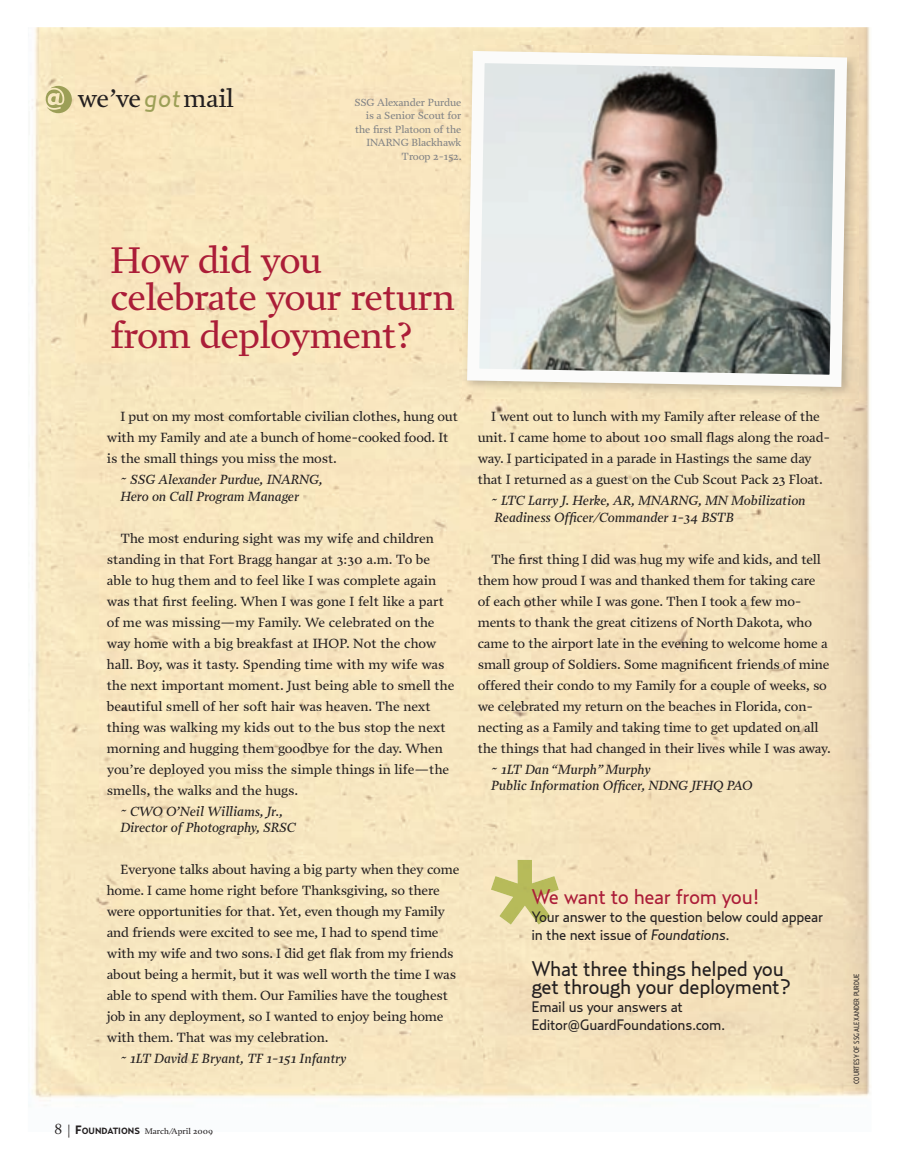
<style>
.page{position:relative;width:905px;height:1175px;background:#fff}
.page>*{position:absolute;margin:0;border:0;box-sizing:border-box;transform-origin:0 0}
.t1{font:37.5px/37.5px "Prensa";letter-spacing:-.02em;color:#ab1d38}
.t2{font:25.5px "Prensa";letter-spacing:-.01em;color:#231f20}
.t3{font:21px/18px "Relay";letter-spacing:-.02em;color:#231f20}
.t4{font:21px "Relay";letter-spacing:-.02em;color:#ab1d38}
.t5{font:15px/18px "Relay";letter-spacing:-.02em;color:#231f20}
.t6{font:13.5px/21px "Prensa";letter-spacing:-.01em;color:#231f20}
.t7{font:italic 13.5px/16.5px "Prensa";letter-spacing:-.01em;color:#231f20}
.t8{font:10.5px/13.5px "Prensa";letter-spacing:-.01em;color:#808285;text-align:right}
.t9{font:8.25px "Prensa";color:#231f20}
.t10{font:7.5px "Relay Cond";color:#231f20}
.s1{font-family:"Relay";font-style:italic;color:#9c9f57}
.s2{font-style:italic}
.s3{font-size:15px}
.s4{font-family:"Relay";font-weight:700;font-size:12px}
.s5{font-family:"Relay";font-weight:700;font-size:9px}
</style>
<div class="page">
<img style="left:28px;top:27px;width:843px;height:1074px">
<svg style="left:46px;top:86px;width:26px;height:27px"></svg>
<img style="left:491px;top:860px;width:68px;height:64px">
<img style="left:462px;top:46px;width:396px;height:352px">
<svg style="left:461px;top:45px;width:392px;height:348px;background:#c1beb7"></svg>
<h2 class="t2" style="left:77px;top:88px;width:158px">we’ve<span class="s1">got</span>mail</h2>
<p class="t8" style="left:354px;top:96px;width:109px">SSG Alexander Purdue is a Senior Scout for the first Platoon of the<br>INARNG Blackhawk<br>Troop 2-152.</p>
<h1 class="t1" style="left:110px;top:244px;width:346px">How did you celebrate your return from deployment?</h1>
<p class="t6" style="left:107px;top:407px;width:353px;text-indent:14px">I put on my most comfortable civilian clothes, hung out with my Family and ate a bunch of home-cooked food. It is the small things you miss the most.</p>
<p class="t7" style="left:120px;top:472px;width:204px">~ SSG Alexander Purdue, INARNG,<br>Hero on Call Program Manager</p>
<p class="t6" style="left:107px;top:528px;width:349px;text-indent:14px">The most enduring sight was my wife and children standing in that Fort Bragg hangar at 3:30 a.m. To be able to hug them and to feel like I was complete again was that first feeling. When I was gone I felt like a part of me was missing—my Family. We celebrated on the way home with a big breakfast at IHOP. Not the chow hall. Boy, was it tasty. Spending time with my wife was the next important moment. Just being able to smell the beautiful smell of her soft hair was heaven. The next thing was walking my kids out to the bus stop the next morning and hugging them goodbye for the day. When you’re deployed you miss the simple things in life—the smells, the walks and the hugs.</p>
<p class="t7" style="left:120px;top:804px;width:177px">~ CWO O’Neil Williams, Jr.,<br>Director of Photography, SRSC</p>
<p class="t6" style="left:107px;top:860px;width:354px;text-indent:14px">Everyone talks about having a big party when they come home. I came home right before Thanksgiving, so there were opportunities for that. Yet, even though my Family and friends were excited to see me, I had to spend time with my wife and two sons. I did get flak from my friends about being a hermit, but it was well worth the time I was able to spend with them. Our Families have the toughest job in any deployment, so I wanted to enjoy being home with them. That was my celebration.</p>
<p class="t7" style="left:120px;top:1051px;width:228px">~ 1LT David E Bryant, TF 1-151 Infantry</p>
<p class="t6" style="left:478px;top:407px;width:354px;text-indent:14px">I went out to lunch with my Family after release of the unit. I came home to about 100 small flags along the road&shy;way. I participated in a parade in Hastings the same day that I returned as a guest on the Cub Scout Pack 23 Float.</p>
<p class="t7" style="left:491px;top:493px;width:316px">~ LTC Larry J. Herke, AR, MNARNG, MN Mobilization<br>Readiness Officer/Commander 1-34 BSTB</p>
<p class="t6" style="left:478px;top:549px;width:355px;text-indent:14px">The first thing I did was hug my wife and kids, and tell them how proud I was and thanked them for taking care of each other while I was gone. Then I took a few mo&shy;ments to thank the great citizens of North Dakota, who came to the airport late in the evening to welcome home a small group of Soldiers. Some magnificent friends of mine offered their condo to my Family for a couple of weeks, so we celebrated my return on the beaches in Florida, con&shy;necting as a Family and taking time to get updated on all the things that had changed in their lives while I was away.</p>
<p class="t7" style="left:491px;top:762px;width:263px">~ 1LT Dan “Murph” Murphy<br>Public Information Officer, NDNG JFHQ PAO</p>
<h3 class="t4" style="left:531px;top:888px;width:230px">We want to hear from you!</h3>
<p class="t5" style="left:531px;top:908px;width:293px">Your answer to the question below could appear in the next issue of <span class="s2">Foundations</span>.</p>
<h3 class="t3" style="left:531px;top:961px;width:262px">What three things helped you get through your deployment?</h3>
<p class="t5" style="left:531px;top:998px;width:196px">Email us your answers at<br>Editor@GuardFoundations.com.</p>
<p class="t9" style="left:54px;top:1128px;width:161px"><span class="s3">8 |</span> <span class="s4">F</span><span class="s5">OUNDATIONS</span> March/April 2009</p>
<p class="t10" style="left:853px;top:1083px;width:112px;rotate:-90deg">COURTESY OF SSG ALEXANDER PURDUE</p>
</div>
